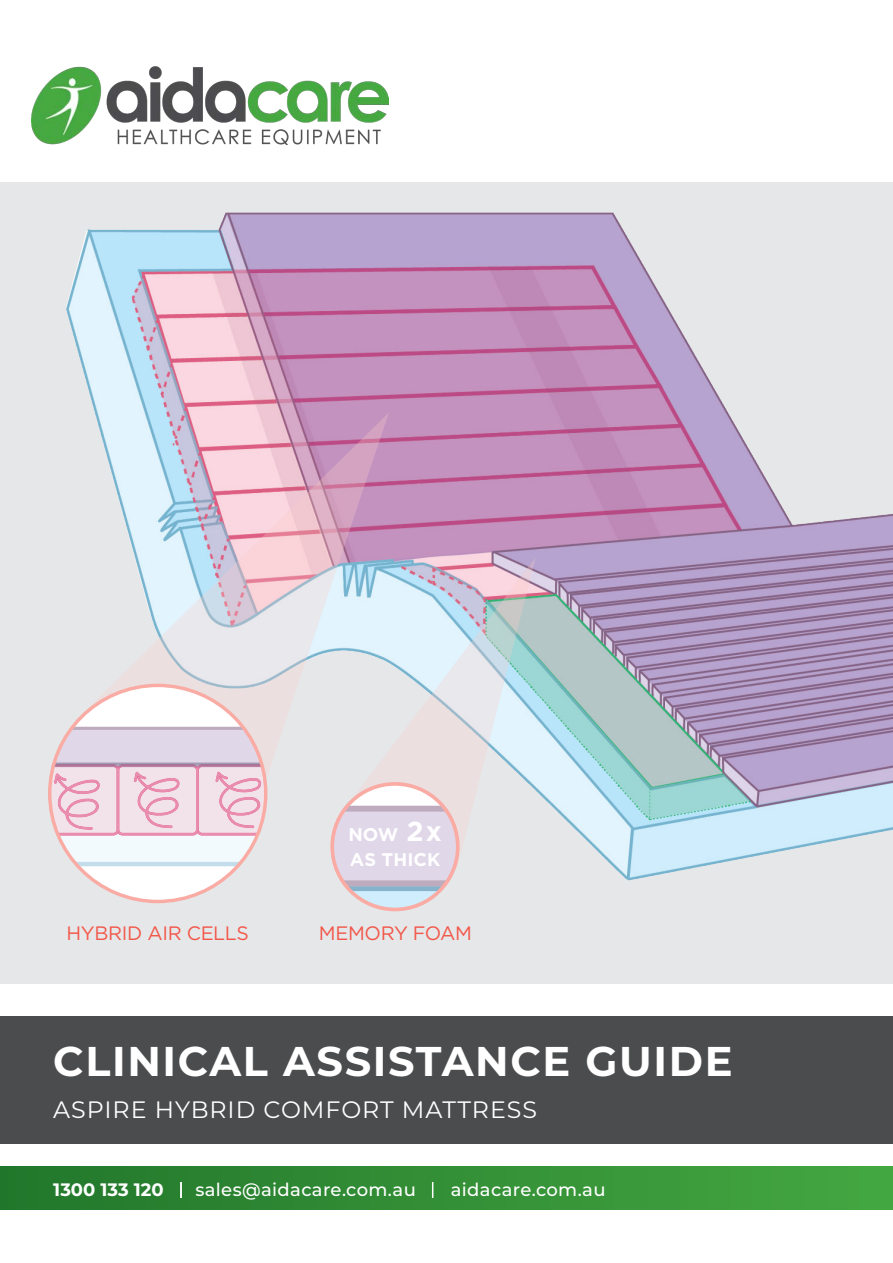
<style>
.page{position:relative;width:893px;height:1263px;background:#fff}
.page>*{position:absolute;margin:0;border:0;box-sizing:border-box;transform-origin:0 0}
.t1{font:700 41.55px "Montserrat";letter-spacing:.04em;color:#fff}
.t2{font:23.7px "Montserrat";letter-spacing:.04em;color:#fff}
.t3{font:19.35px "Gotham";letter-spacing:-.015em;color:#f25749}
.t4{font:700 18.3px/24.5px "Gotham";color:#fff}
.t5{font:500 18px "Montserrat";letter-spacing:.02em;color:#fff}
.t6{font:700 18px "Montserrat";color:#fff}
.s1{font-size:27.45px}
</style>
<div class="page">
<div style="left:0;top:1016px;width:893px;height:127px;background:#4b4c4d"></div>
<div style="left:0;top:1166px;width:893px;height:43px;background:linear-gradient(to right,#22772b,#44a741)"></div>
<svg style="left:432px;top:1182px;width:1px;height:16px"></svg>
<svg style="left:180px;top:1182px;width:2px;height:16px"></svg>
<img style="left:0;top:66px;width:893px;height:918px">
<svg style="left:76px;top:412px;width:313px;height:364px;background:#ded2df"></svg>
<svg style="left:342px;top:557px;width:194px;height:311px;background:#dadfe7"></svg>
<div style="left:50px;top:685px;width:216px;height:216px;background:#fff;border-radius:50%"></div>
<svg style="left:50px;top:727px;width:216px;height:139px"></svg>
<svg style="left:332px;top:784px;width:126px;height:125px"></svg>
<svg style="left:332px;top:806px;width:126px;height:103px;background:#dad3e2"></svg>
<div style="left:330px;top:782px;width:130px;height:129px;border:4px solid #f9aba4;border-radius:50%"></div>
<p class="t3" style="left:66px;top:920px;width:184px">HYBRID AIR CELLS</p>
<p class="t4" style="left:348px;top:822px;width:95px">NOW <span class="s1">2x<br></span>AS THICK</p>
<p class="t3" style="left:319px;top:920px;width:155px">MEMORY FOAM</p>
<h1 class="t1" style="left:53px;top:1031px;width:681px">CLINICAL ASSISTANCE GUIDE</h1>
<h2 class="t2" style="left:53px;top:1093px;width:485px">ASPIRE HYBRID COMFORT MATTRESS</h2>
<p class="t6" style="left:53px;top:1176px;width:112px">1300 133 120</p>
<p class="t5" style="left:195px;top:1177px;width:222px">sales@aidacare.com.au</p>
<p class="t5" style="left:451px;top:1177px;width:156px">aidacare.com.au</p>
</div>
